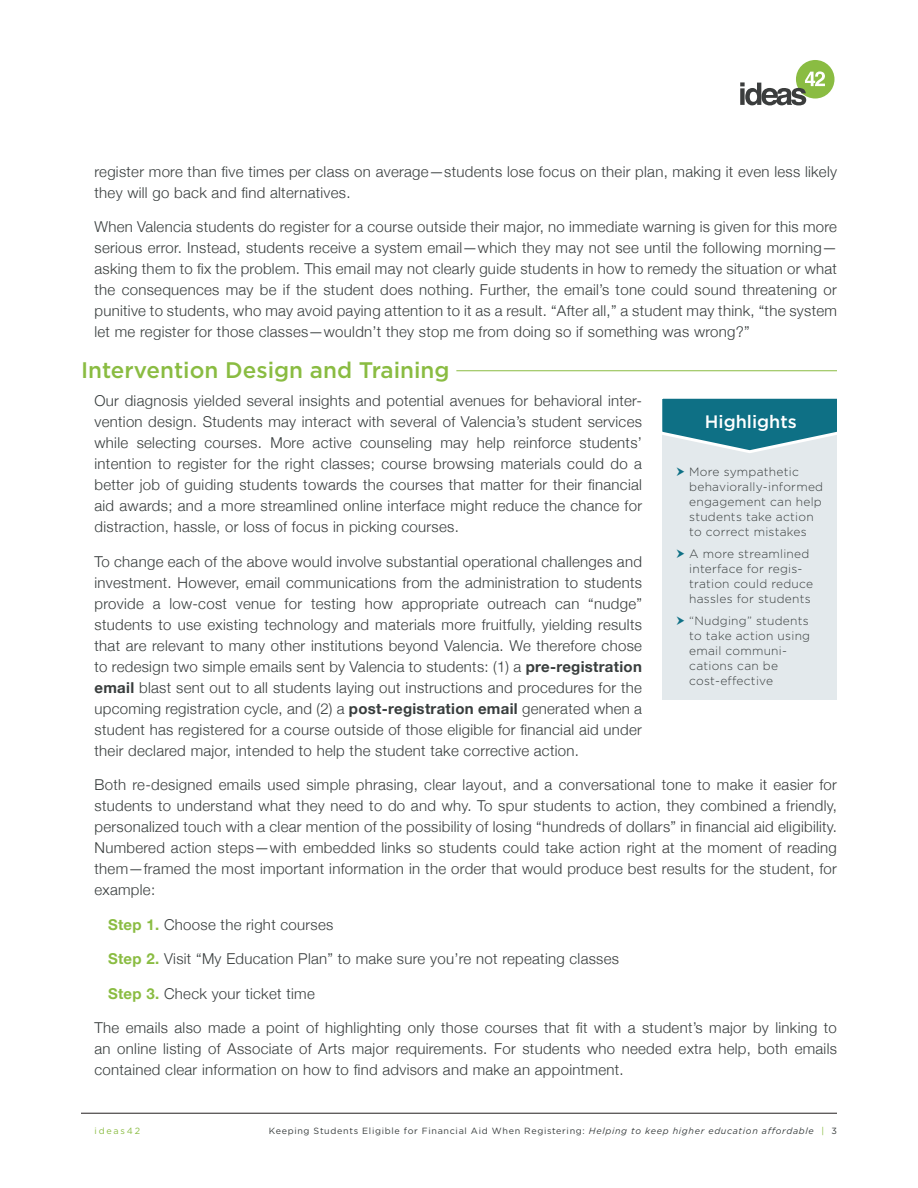
<style>
.page{position:relative;width:918px;height:1188px;background:#fff}
.page>*{position:absolute;margin:0;border:0;box-sizing:border-box;transform-origin:0 0}
.t1{font:500 22.5px "Gotham";color:#8abc42}
.t2{font:500 18px "Gotham";color:#fff}
.t3{font:300 15px/21px "Helvetica Neue";letter-spacing:.02em;color:#383d3d;text-align:justify}
.t4{font:300 12px/15px "Gotham";letter-spacing:.02em;color:#383d3d}
.t5{font:9px "Gotham";letter-spacing:.075em;color:#383d3d}
.t6{font:9px "Gotham";letter-spacing:.2em;color:#8abc42}
.s1{font-weight:700}
.s2{font-weight:700;color:#8abc42}
.s3{font-style:italic}
.s4{color:#8abc42}
</style>
<div class="page">
<hr style="left:81px;top:1113px;width:756px;height:1px;background:#231f20">
<div style="left:796px;top:60px;width:38px;height:39px;background:#8abc42;border-radius:50%"></div>
<svg style="left:740px;top:71px;width:87px;height:34px"></svg>
<hr style="left:456px;top:370px;width:381px;height:1px;background:#8abc42">
<div style="left:662px;top:399px;width:175px;height:301px;background:#e3e9ec"></div>
<svg style="left:662px;top:398px;width:175px;height:55px"></svg>
<p class="t3" style="left:94px;top:160px;width:744px">register more than five times per class on average—students lose focus on their plan, making it even less likely they will go back and find alternatives.</p>
<p class="t3" style="left:94px;top:215px;width:744px">When Valencia students do register for a course outside their major, no immediate warning is given for this more serious error. Instead, students receive a system email—which they may not see until the following morning— asking them to fix the problem. This email may not clearly guide students in how to remedy the situation or what the consequences may be if the student does nothing. Further, the email’s tone could sound threatening or punitive to students, who may avoid paying attention to it as a result. “After all,” a student may think, “the system let me register for those classes—wouldn’t they stop me from doing so if something was wrong?”</p>
<h1 class="t1" style="left:81px;top:358px;width:370px">Intervention Design and Training</h1>
<p class="t3" style="left:94px;top:389px;width:549px">Our diagnosis yielded several insights and potential avenues for behavioral inter&shy;vention design. Students may interact with several of Valencia’s student services while selecting courses. More active counseling may help reinforce students’ intention to register for the right classes; course browsing materials could do a better job of guiding students towards the courses that matter for their financial aid awards; and a more streamlined online interface might reduce the chance for distraction, hassle, or loss of focus in picking courses.</p>
<p class="t3" style="left:94px;top:550px;width:549px">To change each of the above would involve substantial operational challenges and investment. However, email communications from the administration to students provide a low-cost venue for testing how appropriate outreach can “nudge” students to use existing technology and materials more fruitfully, yielding results that are relevant to many other institutions beyond Valencia. We therefore chose to redesign two simple emails sent by Valencia to students: (1) a <span class="s1">pre-registration email</span> blast sent out to all students laying out instructions and procedures for the upcoming registration cycle, and (2) a <span class="s1">post-registration email</span> generated when a student has registered for a course outside of those eligible for financial aid under their declared major, intended to help the student take corrective action.</p>
<p class="t3" style="left:94px;top:773px;width:744px">Both re-designed emails used simple phrasing, clear layout, and a conversational tone to make it easier for students to understand what they need to do and why. To spur students to action, they combined a friendly, personalized touch with a clear mention of the possibility of losing “hundreds of dollars” in financial aid eligibility.<br>Numbered action steps—with embedded links so students could take action right at the moment of reading them—framed the most important information in the order that would produce best results for the student, for example:</p>
<p class="t3" style="left:108px;top:913px;width:227px"><span class="s2">Step 1.</span> Choose the right courses</p>
<p class="t3" style="left:108px;top:947px;width:513px"><span class="s2">Step 2.</span> Visit “My Education Plan” to make sure you’re not repeating classes</p>
<p class="t3" style="left:108px;top:982px;width:208px"><span class="s2">Step 3.</span> Check your ticket time</p>
<p class="t3" style="left:94px;top:1016px;width:744px">The emails also made a point of highlighting only those courses that fit with a student’s major by linking to an online listing of Associate of Arts major requirements. For students who needed extra help, both emails contained clear information on how to find advisors and make an appointment.</p>
<p class="t2" style="left:705px;top:411px;width:93px">Highlights</p>
<p class="t4" style="left:689px;top:464px;width:135px">More sympathetic behaviorally-informed engagement can help students take action to correct mistakes</p>
<p class="t4" style="left:689px;top:546px;width:125px">A more streamlined interface for regis&shy;tration could reduce hassles for students</p>
<p class="t4" style="left:689px;top:613px;width:122px">“Nudging” students to take action using email communi&shy;cations can be cost-effective</p>
<p class="t6" style="left:94px;top:1126px;width:47px">ideas42</p>
<p class="t5" style="left:269px;top:1126px;width:570px">Keeping Students Eligible for Financial Aid When Registering: <span class="s3">Helping to keep higher education affordable</span> <span class="s4">|</span> 3</p>
</div>
